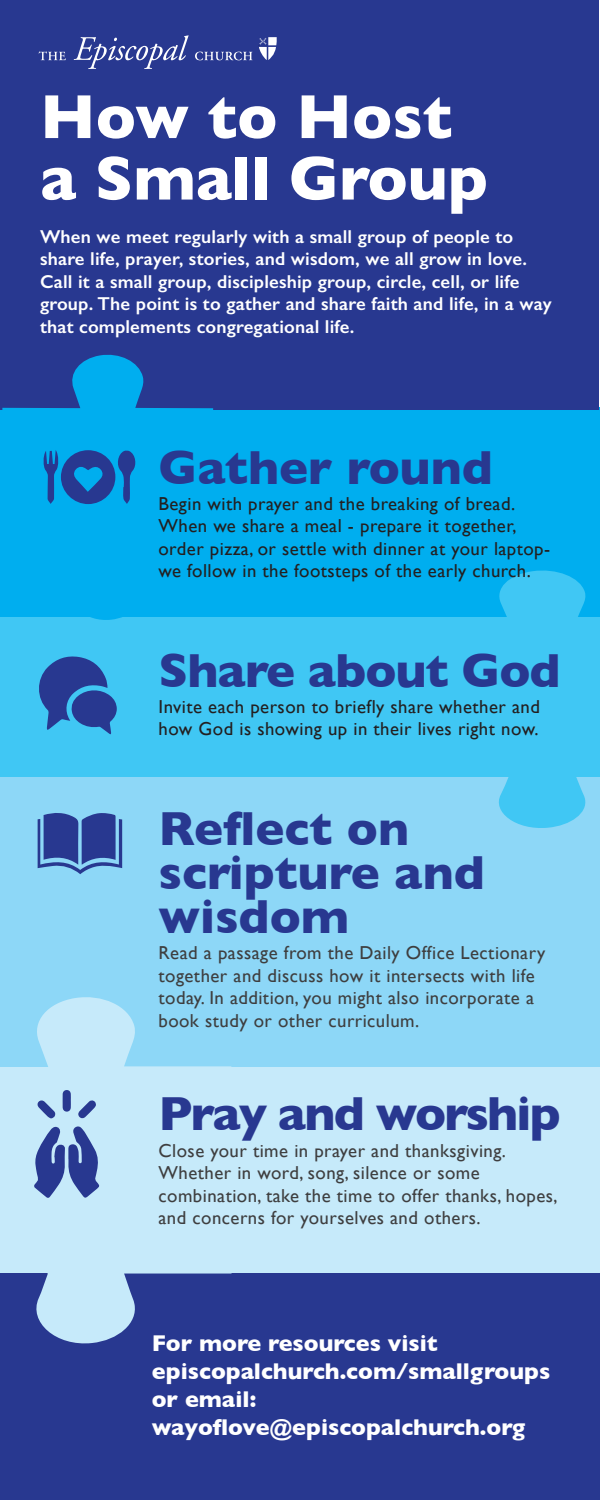
<style>
.page{position:relative;width:600px;height:1500px;background:#fff}
.page>*{position:absolute;margin:0;border:0;box-sizing:border-box;transform-origin:0 0}
.t1{font:700 63px/61.5px "Gill Sans";color:#fff}
.t2{font:700 48.75px/44.2px "Gill Sans";letter-spacing:-.005em;color:#283890}
.t3{font:700 48.75px "Gill Sans";letter-spacing:-.035em;color:#283890}
.t4{font:700 23.25px/27.9px "Gill Sans";color:#fff}
.t5{font:18.75px/22.5px "Gill Sans";letter-spacing:.025em;color:#3e3e3f}
.t6{font:600 18.75px/22.5px "Gill Sans";letter-spacing:.01em;color:#fff}
.t7{font:18.75px/22.5px "Gill Sans";letter-spacing:.025em;color:#231f20}
</style>
<div class="page">
<div style="left:1px;top:774px;width:599px;height:295px;background:#8dd7f7"></div>
<div style="left:0;top:408px;width:599px;height:215px;background:#00aeef"></div>
<div style="left:0;top:618px;width:600px;height:159px;background:#40c7f4"></div>
<div style="left:0;top:0;width:599px;height:409px;background:#283890"></div>
<svg style="left:2px;top:354px;width:211px;height:266px"></svg>
<div style="left:0;top:1270px;width:600px;height:230px;background:#283890"></div>
<div style="left:0;top:1067px;width:599px;height:206px;background:#c6eafa"></div>
<svg style="left:36px;top:997px;width:196px;height:347px"></svg>
<svg style="left:74px;top:35px;width:115px;height:34px"></svg>
<svg style="left:39px;top:51px;width:27px;height:9px"></svg>
<svg style="left:195px;top:52px;width:57px;height:8px"></svg>
<svg style="left:259px;top:37px;width:18px;height:23px"></svg>
<svg style="left:43px;top:450px;width:94px;height:54px"></svg>
<svg style="left:39px;top:656px;width:78px;height:78px"></svg>
<svg style="left:38px;top:813px;width:84px;height:61px"></svg>
<svg style="left:34px;top:1126px;width:66px;height:72px"></svg>
<svg style="left:37px;top:1100px;width:19px;height:18px"></svg>
<svg style="left:78px;top:1100px;width:18px;height:19px"></svg>
<svg style="left:63px;top:1090px;width:8px;height:22px"></svg>
<svg style="left:415px;top:570px;width:182px;height:258px"></svg>
<h1 class="t1" style="left:40px;top:85px;width:450px">How to Host a Small Group</h1>
<p class="t6" style="left:40px;top:225px;width:513px">When we meet regularly with a small group of people to share life, prayer, stories, and wisdom, we all grow in love.<br>Call it a small group, discipleship group, circle, cell, or life group. The point is to gather and share faith and life, in a way that complements congregational life.</p>
<h2 class="t2" style="left:159px;top:444px;width:336px">Gather round</h2>
<p class="t7" style="left:159px;top:492px;width:393px">Begin with prayer and the breaking of bread.<br>When we share a meal - prepare it together, order pizza, or settle with dinner at your laptop&shy;we follow in the footsteps of the early church.</p>
<h2 class="t2" style="left:159px;top:647px;width:404px">Share about God</h2>
<p class="t7" style="left:159px;top:695px;width:383px">Invite each person to briefly share whether and how God is showing up in their lives right now.</p>
<h2 class="t2" style="left:159px;top:805px;width:328px">Reflect on scripture and wisdom</h2>
<p class="t5" style="left:159px;top:942px;width:388px">Read a passage from the Daily Office Lectionary together and discuss how it intersects with life today. In addition, you might also incorporate a book study or other curriculum.</p>
<h2 class="t3" style="left:159px;top:1074px;width:404px">Pray and worship</h2>
<p class="t5" style="left:159px;top:1139px;width:401px">Close your time in prayer and thanksgiving.<br>Whether in word, song, silence or some combination, take the time to offer thanks, hopes, and concerns for yourselves and others.</p>
<p class="t4" style="left:152px;top:1329px;width:400px">For more resources visit episcopalchurch.com/smallgroups or email: wayoflove@episcopalchurch.org</p>
</div>
